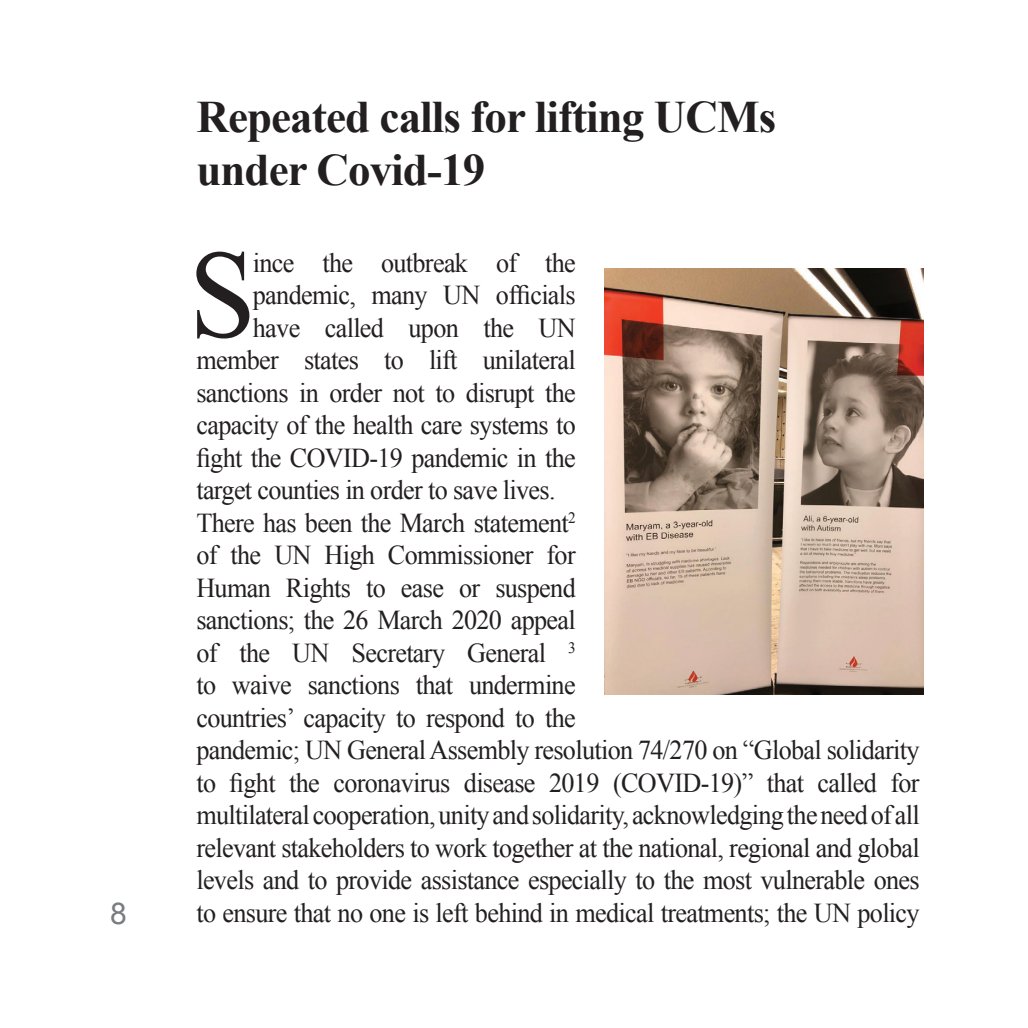
<style>
.page{position:relative;width:1028px;height:1028px;background:#fff}
.page>*{position:absolute;margin:0;border:0;box-sizing:border-box;transform-origin:0 0}
.t1{font:125.5px "Times New Roman";color:#231f20;scale:.96 1}
.t2{font:700 45px/53.8px "Times New Roman";letter-spacing:-.02em;color:#231f20}
.t3{font:30px "Arial";color:#7a7c7f}
.t4{font:27.25px "Times New Roman";letter-spacing:-.025em;color:#231f20;scale:.96 1}
</style>
<div class="page">
<img style="left:604px;top:268px;width:319px;height:426px">
<p class="t3" style="left:110px;top:893px;width:18px">8</p>
<h2 class="t2" style="left:196px;top:88px;width:581px">Repeated calls for lifting UCMs under Covid-19</h2>
<h1 class="t1" style="left:189px;top:210px;width:71px">S</h1>
<p class="t4" style="left:253px;top:244px;width:338px">ince the outbreak of the</p>
<p class="t4" style="left:253px;top:277px;width:338px">pandemic, many UN officials</p>
<p class="t4" style="left:253px;top:309px;width:338px">have called upon the UN</p>
<p class="t4" style="left:196px;top:342px;width:396px">member states to lift unilateral</p>
<p class="t4" style="left:196px;top:374px;width:397px">sanctions in order not to disrupt the</p>
<p class="t4" style="left:196px;top:407px;width:397px">capacity of the health care systems to</p>
<p class="t4" style="left:196px;top:439px;width:396px">fight the COVID-19 pandemic in the</p>
<p class="t4" style="left:196px;top:472px;width:375px">target counties in order to save lives.</p>
<p class="t4" style="left:196px;top:504px;width:396px">There has been the March statement<sup>2</sup></p>
<p class="t4" style="left:196px;top:537px;width:396px">of the UN High Commissioner for</p>
<p class="t4" style="left:196px;top:569px;width:396px">Human Rights to ease or suspend</p>
<p class="t4" style="left:196px;top:602px;width:396px">sanctions; the 26 March 2020 appeal</p>
<p class="t4" style="left:196px;top:634px;width:396px">of the UN Secretary General <sup>3</sup></p>
<p class="t4" style="left:196px;top:667px;width:396px">to waive sanctions that undermine</p>
<p class="t4" style="left:196px;top:699px;width:397px">countries’ capacity to respond to the</p>
<p class="t4" style="left:196px;top:732px;width:755px">pandemic; UN General Assembly resolution 74/270 on “Global solidarity</p>
<p class="t4" style="left:196px;top:764px;width:755px">to fight the coronavirus disease 2019 (COVID-19)” that called for</p>
<p class="t4" style="left:196px;top:797px;width:755px">multilateral cooperation, unity and solidarity, acknowledging the need of all</p>
<p class="t4" style="left:196px;top:829px;width:755px">relevant stakeholders to work together at the national, regional and global</p>
<p class="t4" style="left:196px;top:862px;width:755px">levels and to provide assistance especially to the most vulnerable ones</p>
<p class="t4" style="left:196px;top:894px;width:755px">to ensure that no one is left behind in medical treatments; the UN policy</p>
</div>
